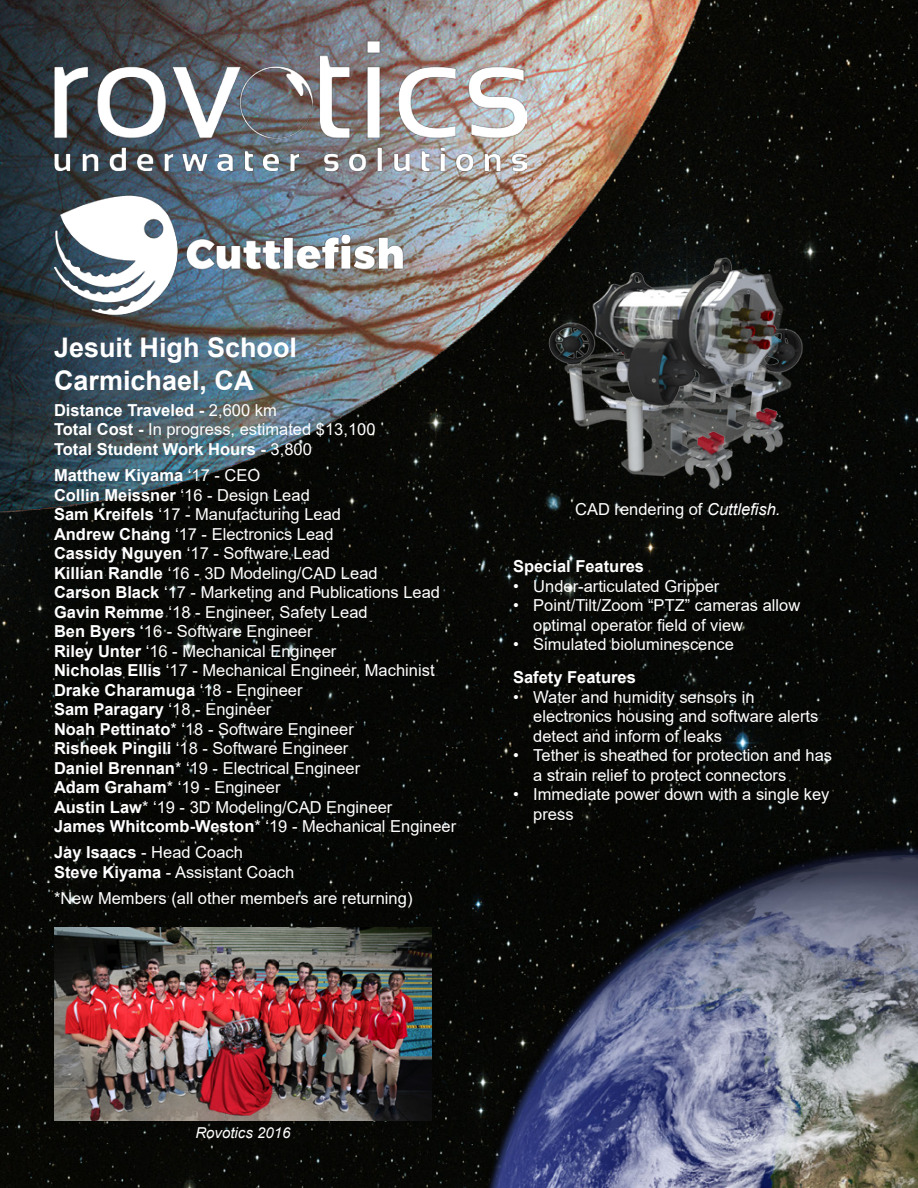
<style>
.page{position:relative;width:918px;height:1188px;background:#060705}
.page>*{position:absolute;margin:0;border:0;box-sizing:border-box;transform-origin:0 0}
.t1{font:700 27px "Arial";color:#fff}
.Text{font:16.5px/19.5px "Arial";color:#fff}
.Text-2{font:700 16.5px "Arial";color:#fff}
.t2{font:italic 15px "Arial";color:#fff}
.s1{font-weight:400}
.s2{font-weight:700}
.s3{font-style:italic}
</style>
<div class="page">
<img style="left:0;top:0;width:722px;height:517px">
<img style="left:54px;top:41px;width:472px;height:130px">
<img style="left:54px;top:196px;width:351px;height:118px">
<img style="left:542px;top:246px;width:272px;height:256px">
<img style="left:472px;top:837px;width:446px;height:351px">
<img style="left:54px;top:927px;width:378px;height:193px">
<p class="t1" style="left:54px;top:329px;width:245px">Jesuit High School</p>
<p class="t1" style="left:54px;top:361px;width:201px">Carmichael, CA</p>
<p class="Text-2" style="left:54px;top:398px;width:224px">Distance Traveled - <span class="s1">2,600 km</span></p>
<p class="Text" style="left:54px;top:420px;width:323px"><span class="s2">Total Cost -</span> In progress, estimated $13,100</p>
<p class="Text-2" style="left:54px;top:437px;width:259px">Total Student Work Hours - <span class="s1">3,800</span></p>
<p class="Text-2" style="left:54px;top:464px;width:208px">Matthew Kiyama <span class="s1">‘17 - CEO</span></p>
<p class="Text-2" style="left:54px;top:483px;width:257px">Collin Meissner <span class="s1">‘16 - Design Lead</span></p>
<p class="Text" style="left:54px;top:504px;width:289px"><span class="s2">Sam Kreifels</span> ‘17 - Manufacturing Lead</p>
<p class="Text" style="left:54px;top:524px;width:281px"><span class="s2">Andrew Chang</span> ‘17 - Electronics Lead</p>
<p class="Text" style="left:54px;top:543px;width:278px"><span class="s2">Cassidy Nguyen</span> ‘17 - Software Lead</p>
<p class="Text" style="left:54px;top:563px;width:325px"><span class="s2">Killian Randle</span> ‘16 - 3D Modeling/CAD Lead</p>
<p class="Text" style="left:54px;top:582px;width:388px"><span class="s2">Carson Black</span> ‘17 - Marketing and Publications Lead</p>
<p class="Text" style="left:54px;top:602px;width:315px"><span class="s2">Gavin Remme</span> ‘18 - Engineer, Safety Lead</p>
<p class="Text" style="left:54px;top:621px;width:260px"><span class="s2">Ben Byers</span> ‘16 - Software Engineer</p>
<p class="Text" style="left:54px;top:641px;width:284px"><span class="s2">Riley Unter</span> ‘16 - Mechanical Engineer</p>
<p class="Text" style="left:54px;top:660px;width:382px"><span class="s2">Nicholas Ellis</span> ‘17 - Mechanical Engineer, Machinist</p>
<p class="Text-2" style="left:54px;top:678px;width:250px">Drake Charamuga <span class="s1">‘18 - Engineer</span></p>
<p class="Text" style="left:54px;top:699px;width:219px"><span class="s2">Sam Paragary</span> ‘18 - Engineer</p>
<p class="Text" style="left:54px;top:719px;width:301px"><span class="s2">Noah Pettinato</span>* ‘18 - Software Engineer</p>
<p class="Text" style="left:54px;top:738px;width:296px"><span class="s2">Risheek Pingili</span> ‘18 - Software Engineer</p>
<p class="Text" style="left:54px;top:758px;width:308px"><span class="s2">Daniel Brennan</span>* ‘19 - Electrical Engineer</p>
<p class="Text" style="left:54px;top:777px;width:228px"><span class="s2">Adam Graham</span>* ‘19 - Engineer</p>
<p class="Text" style="left:54px;top:797px;width:340px"><span class="s2">Austin Law</span>* ‘19 - 3D Modeling/CAD Engineer</p>
<p class="Text" style="left:54px;top:816px;width:404px"><span class="s2">James Whitcomb-Weston</span>* ‘19 - Mechanical Engineer</p>
<p class="Text" style="left:54px;top:843px;width:190px"><span class="s2">Jay Isaacs</span> - Head Coach</p>
<p class="Text" style="left:54px;top:862px;width:242px"><span class="s2">Steve Kiyama</span> - Assistant Coach</p>
<p class="Text" style="left:54px;top:888px;width:360px">*New Members (all other members are returning)</p>
<p class="Text" style="left:575px;top:499px;width:207px">CAD rendering of <span class="s3">Cuttlefish.</span></p>
<p class="Text-2" style="left:513px;top:555px;width:133px">Special Features</p>
<p class="Text" style="left:513px;top:576px;width:208px">• Under-articulated Gripper</p>
<p class="Text" style="left:533px;top:596px;width:269px;text-indent:-20px">• Point/Tilt/Zoom “PTZ” cameras allow optimal operator field of view</p>
<p class="Text" style="left:513px;top:635px;width:223px">• Simulated bioluminescence</p>
<p class="Text-2" style="left:513px;top:666px;width:124px">Safety Features</p>
<p class="Text" style="left:533px;top:687px;width:287px;text-indent:-20px">• Water and humidity sensors in electronics housing and software alerts detect and inform of leaks</p>
<p class="Text" style="left:533px;top:746px;width:301px;text-indent:-20px">• Tether is sheathed for protection and has a strain relief to protect connectors</p>
<p class="Text" style="left:533px;top:785px;width:298px;text-indent:-20px">• Immediate power down with a single key press</p>
<p class="t2" style="left:195px;top:1123px;width:97px">Rovotics 2016</p>
</div>
